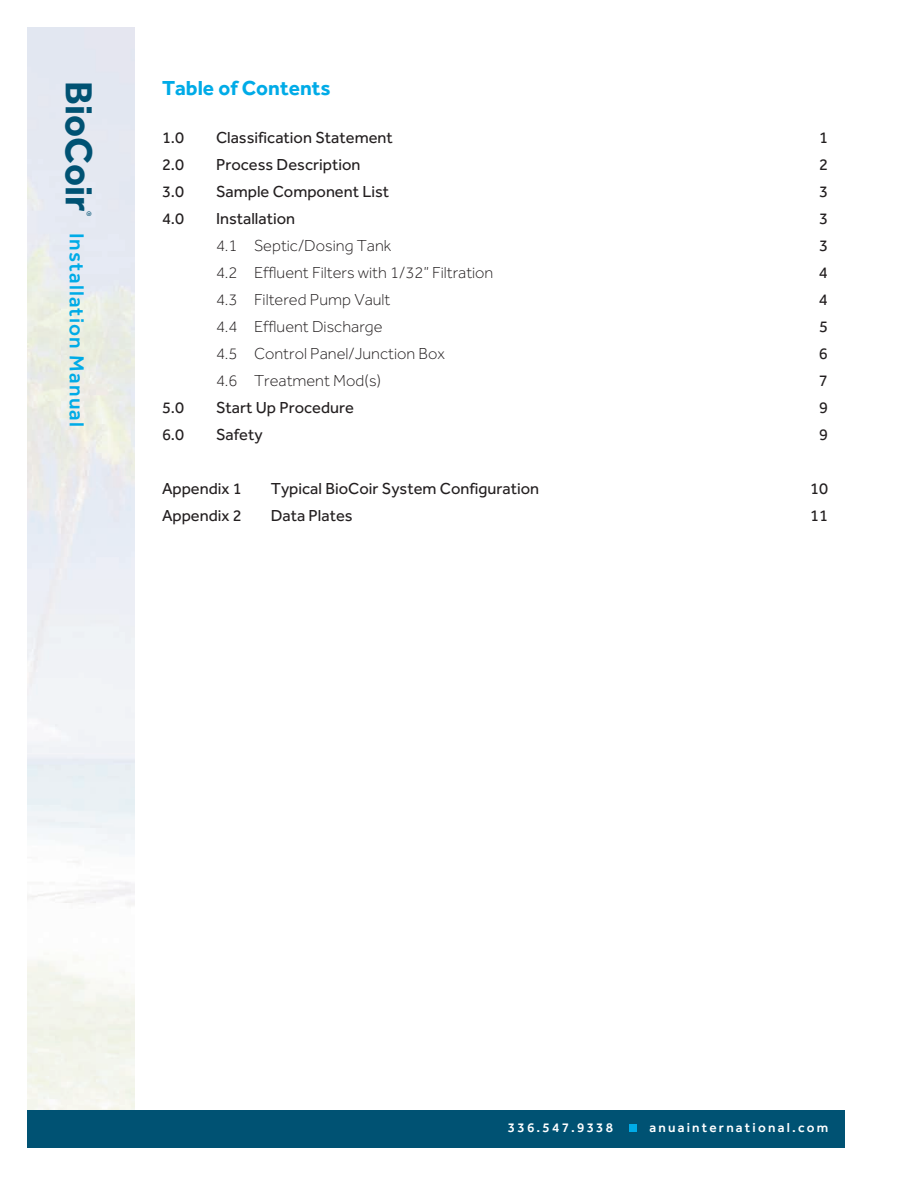
<style>
.page{position:relative;width:918px;height:1188px;background:#fff}
.page>*{position:absolute;margin:0;border:0;box-sizing:border-box;transform-origin:0 0}
.t1{font:700 39px "Effra";color:#005273}
.t2{font:500 21px "Effra";letter-spacing:.055em;color:#00abe7}
.t3{font:700 21px "Effra";color:#00abe7}
.t4{font:16.5px "Effra";color:#231f20}
.t5{font:300 16.5px "Effra";color:#231f20}
.t6{font:500 13.5px "Effra";letter-spacing:.165em;color:#fff}
.t7{font:6.75px "Effra";color:#005273}
</style>
<div class="page">
<div style="left:27px;top:1110px;width:818px;height:38px;background:#005273"></div>
<div style="left:629px;top:1124px;width:8px;height:8px;background:#00abe7"></div>
<h1 class="t1" style="left:103px;top:81px;width:132px;rotate:90deg">BioCoir</h1>
<p class="t7" style="left:93px;top:211px;width:7px;rotate:90deg">®</p>
<p class="t2" style="left:89px;top:233px;width:196px;rotate:90deg">Installation Manual</p>
<p class="t3" style="left:162px;top:75px;width:170px">Table of Contents</p>
<p class="t4" style="left:162px;top:128px;width:24px">1.0</p>
<p class="t4" style="left:216px;top:128px;width:178px">Classification Statement</p>
<p class="t4" style="left:819px;top:128px;width:10px">1</p>
<p class="t4" style="left:162px;top:155px;width:24px">2.0</p>
<p class="t4" style="left:216px;top:155px;width:146px">Process Description</p>
<p class="t4" style="left:819px;top:155px;width:10px">2</p>
<p class="t4" style="left:162px;top:182px;width:24px">3.0</p>
<p class="t4" style="left:216px;top:182px;width:175px">Sample Component List</p>
<p class="t4" style="left:819px;top:182px;width:10px">3</p>
<p class="t4" style="left:162px;top:209px;width:24px">4.0</p>
<p class="t4" style="left:216px;top:209px;width:81px">Installation</p>
<p class="t4" style="left:819px;top:209px;width:10px">3</p>
<p class="t5" style="left:216px;top:236px;width:177px">4.1 Septic/Dosing Tank</p>
<p class="t4" style="left:819px;top:236px;width:10px">3</p>
<p class="t5" style="left:216px;top:263px;width:279px">4.2 Effluent Filters with 1/32” Filtration</p>
<p class="t4" style="left:819px;top:263px;width:10px">4</p>
<p class="t5" style="left:216px;top:290px;width:176px">4.3 Filtered Pump Vault</p>
<p class="t4" style="left:819px;top:290px;width:10px">4</p>
<p class="t5" style="left:216px;top:317px;width:168px">4.4 Effluent Discharge</p>
<p class="t4" style="left:819px;top:317px;width:10px">5</p>
<p class="t5" style="left:216px;top:344px;width:231px">4.5 Control Panel/Junction Box</p>
<p class="t4" style="left:819px;top:344px;width:10px">6</p>
<p class="t5" style="left:216px;top:371px;width:167px">4.6 Treatment Mod(s)</p>
<p class="t4" style="left:819px;top:371px;width:10px">7</p>
<p class="t4" style="left:162px;top:398px;width:24px">5.0</p>
<p class="t4" style="left:216px;top:398px;width:140px">Start Up Procedure</p>
<p class="t4" style="left:819px;top:398px;width:10px">9</p>
<p class="t4" style="left:162px;top:425px;width:24px">6.0</p>
<p class="t4" style="left:216px;top:425px;width:48px">Safety</p>
<p class="t4" style="left:819px;top:425px;width:10px">9</p>
<p class="t4" style="left:162px;top:479px;width:81px">Appendix 1</p>
<p class="t4" style="left:271px;top:479px;width:270px">Typical BioCoir System Configuration</p>
<p class="t4" style="left:810px;top:479px;width:19px">10</p>
<p class="t4" style="left:162px;top:506px;width:81px">Appendix 2</p>
<p class="t4" style="left:271px;top:506px;width:83px">Data Plates</p>
<p class="t4" style="left:810px;top:506px;width:19px">11</p>
<p class="t6" style="left:508px;top:1119px;width:107px">336.547.9338</p>
<p class="t6" style="left:649px;top:1119px;width:180px">anuainternational.com</p>
</div>
